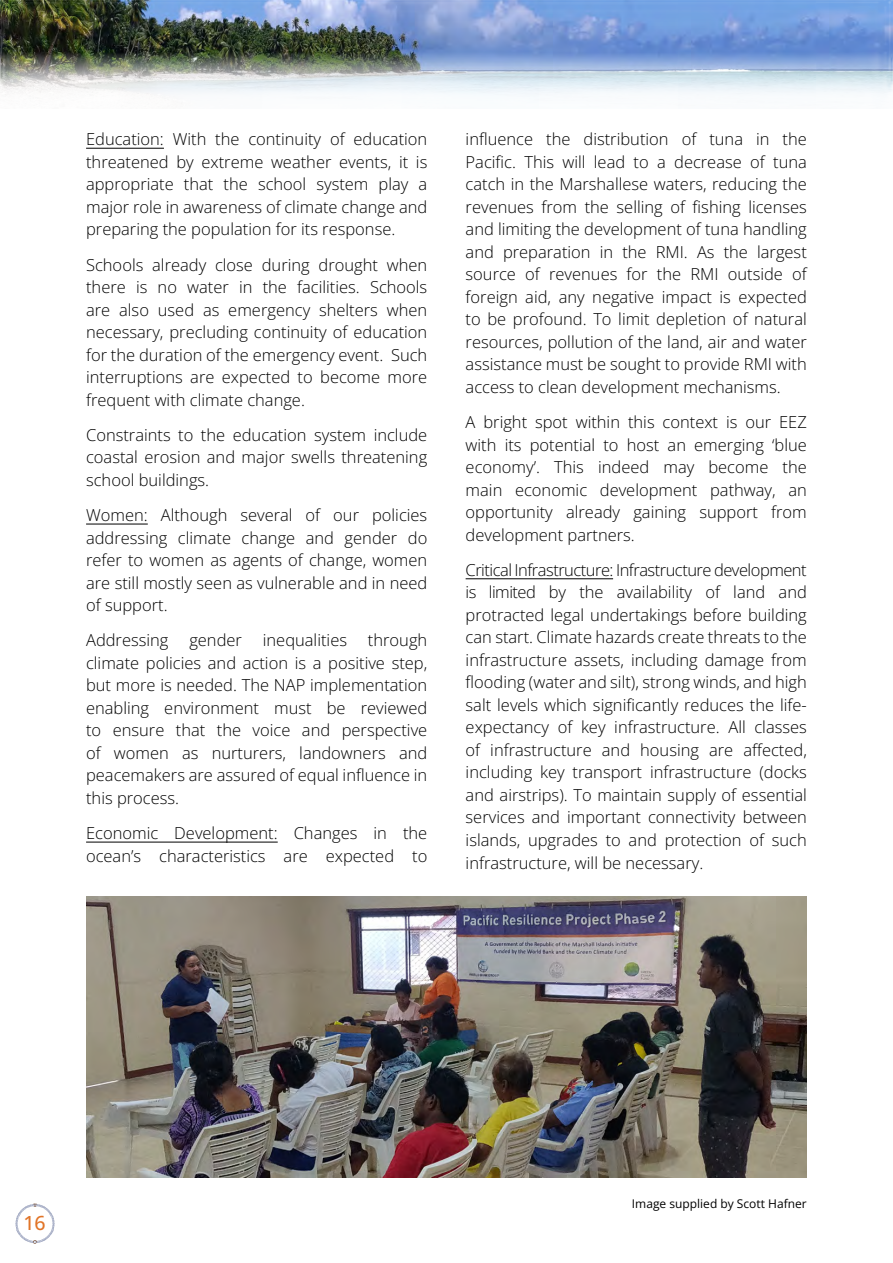
<style>
.page{position:relative;width:893px;height:1263px;background:#fff}
.page>*{position:absolute;margin:0;border:0;box-sizing:border-box;transform-origin:0 0}
.t1{font:500 19.5px "Open Sans";color:#e17427}
.t2{font:300 16.5px/22.5px "Open Sans";color:#000;text-align:justify}
.t3{font:12px "Open Sans";color:#000}
</style>
<div class="page">
<img style="left:0;top:0;width:893px;height:95px">
<svg style="left:15px;top:1203px;width:40px;height:41px"></svg>
<img style="left:86px;top:896px;width:721px;height:281px">
<hr style="left:86px;top:148px;width:78px;height:1px;background:#000">
<hr style="left:86px;top:524px;width:62px;height:1px;background:#000">
<hr style="left:86px;top:842px;width:192px;height:1px;background:#000">
<hr style="left:466px;top:578px;width:147px;height:1px;background:#000">
<p class="t2" style="left:86px;top:128px;width:343px">Education: With the continuity of education threatened by extreme weather events, it is appropriate that the school system play a major role in awareness of climate change and preparing the population for its response.</p>
<p class="t2" style="left:86px;top:253px;width:343px">Schools already close during drought when there is no water in the facilities. Schools are also used as emergency shelters when necessary, precluding continuity of education for the duration of the emergency event. Such interruptions are expected to become more frequent with climate change.</p>
<p class="t2" style="left:86px;top:423px;width:343px">Constraints to the education system include coastal erosion and major swells threatening school buildings.</p>
<p class="t2" style="left:86px;top:503px;width:343px">Women: Although several of our policies addressing climate change and gender do refer to women as agents of change, women are still mostly seen as vulnerable and in need of support.</p>
<p class="t2" style="left:86px;top:629px;width:84px">Addressing</p>
<p class="t2" style="left:189px;top:629px;width:54px">gender</p>
<p class="t2" style="left:263px;top:629px;width:86px">inequalities</p>
<p class="t2" style="left:86px;top:629px;width:343px;text-indent:282px">through climate policies and action is a positive step, but more is needed. The NAP implementation enabling environment must be reviewed to ensure that the voice and perspective of women as nurturers, landowners and peacemakers are assured of equal influence in this process.</p>
<p class="t2" style="left:86px;top:821px;width:343px">Economic Development: Changes in the ocean’s characteristics are expected to</p>
<p class="t2" style="left:466px;top:128px;width:343px">influence the distribution of tuna in the Pacific. This will lead to a decrease of tuna catch in the Marshallese waters, reducing the revenues from the selling of fishing licenses and limiting the development of tuna handling and preparation in the RMI. As the largest source of revenues for the RMI outside of foreign aid, any negative impact is expected to be profound. To limit depletion of natural resources, pollution of the land, air and water assistance must be sought to provide RMI with access to clean development mechanisms.</p>
<p class="t2" style="left:466px;top:410px;width:343px">A bright spot within this context is our EEZ with its potential to host an emerging ‘blue economy’. This indeed may become the main economic development pathway, an opportunity already gaining support from development partners.</p>
<p class="t2" style="left:466px;top:558px;width:343px">Critical Infrastructure: Infrastructure development is limited by the availability of land and protracted legal undertakings before building can start. Climate hazards create threats to the infrastructure assets, including damage from flooding (water and silt), strong winds, and high salt levels which significantly reduces the life&shy;expectancy of key infrastructure. All classes of infrastructure and housing are affected, including key transport infrastructure (docks and airstrips). To maintain supply of essential services and important connectivity between islands, upgrades to and protection of such infrastructure, will be necessary.</p>
<p class="t1" style="left:23px;top:1209px;width:24px">16</p>
<p class="t3" style="left:632px;top:1195px;width:176px">Image supplied by Scott Hafner</p>
</div>
